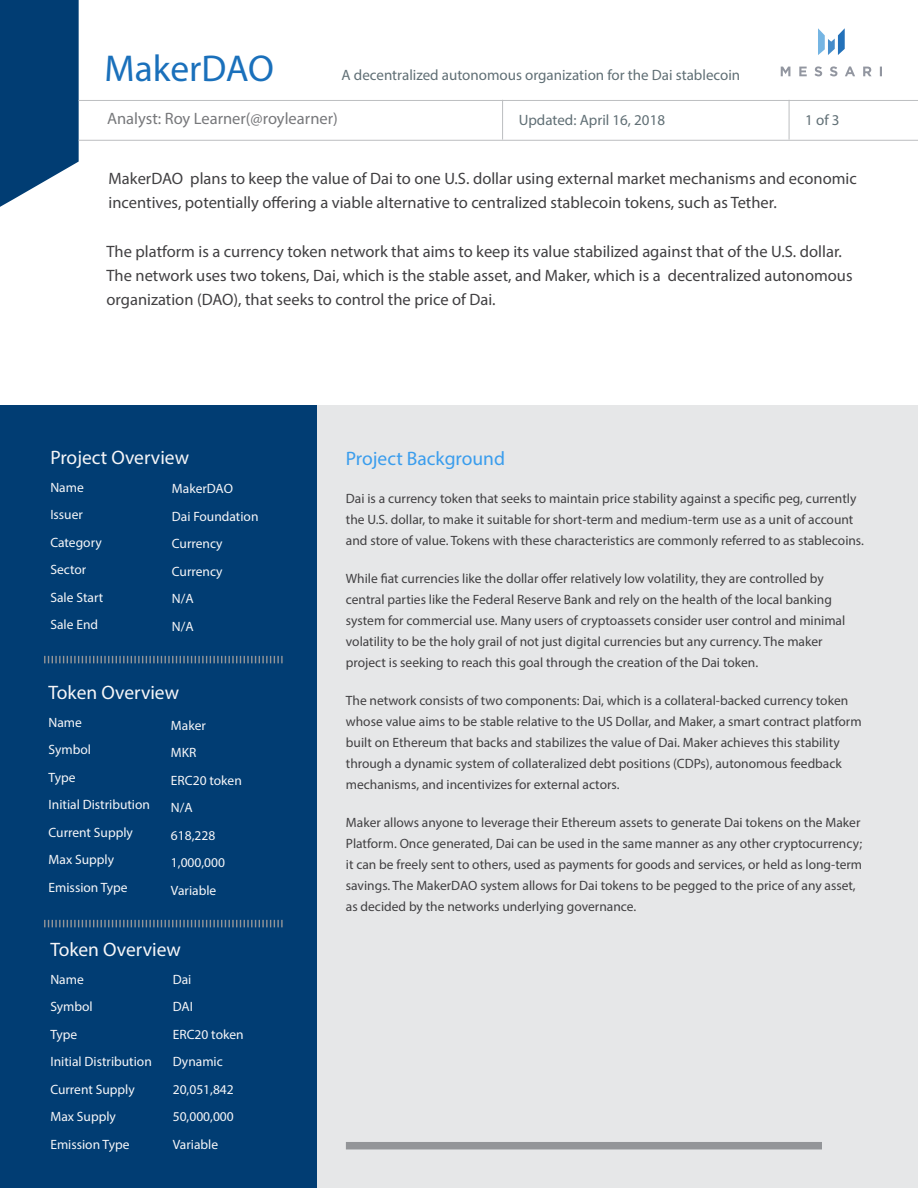
<style>
.page{position:relative;width:918px;height:1188px;background:#fff}
.page>*{position:absolute;margin:0;border:0;box-sizing:border-box;transform-origin:0 0}
.t1{font:37.5px "Myriad Pro";color:#1a70bb}
.t2{font:19.5px "Myriad Pro";color:#f6f6f8}
.t3{font:19.5px "Myriad Pro";color:#3a9ded}
.t4{font:16.5px/24px "Myriad Pro";color:#414042}
.t5{font:16.5px "Myriad Pro";color:#77787b}
.t6{font:15px "Myriad Pro";color:#606f75}
.t7{font:13.5px/21px "Myriad Pro";color:#414042}
.t8{font:13.5px/27.5px "Myriad Pro";color:#f6f6f8}
</style>
<div class="page">
<div style="left:0;top:405px;width:918px;height:783px;background:#e6e7e8"></div>
<div style="left:0;top:406px;width:317px;height:782px;background:#013d73"></div>
<svg style="left:0;top:0;width:79px;height:207px;background:#1d5382"></svg>
<hr style="left:79px;top:100px;width:839px;height:1px;background:#bcbec0">
<hr style="left:79px;top:140px;width:839px;height:1px;background:#bcbec0">
<hr style="left:502px;top:100px;width:1px;height:40px;background:#bcbec0">
<svg style="left:44px;top:656px;width:239px;height:7px"></svg>
<svg style="left:44px;top:920px;width:239px;height:7px"></svg>
<div style="left:346px;top:1142px;width:476px;height:7px;background:#939598"></div>
<hr style="left:789px;top:100px;width:1px;height:40px;background:#bcbec0">
<svg style="left:818px;top:28px;width:27px;height:27px"></svg>
<svg style="left:781px;top:66px;width:101px;height:10px"></svg>
<h1 class="t1" style="left:104px;top:46px;width:171px">MakerDAO</h1>
<p class="t6" style="left:342px;top:65px;width:400px">A decentralized autonomous organization for the Dai stablecoin</p>
<p class="t5" style="left:107px;top:109px;width:232px">Analyst: Roy Learner(@roylearner)</p>
<p class="t6" style="left:519px;top:111px;width:148px">Updated: April 16, 2018</p>
<p class="t6" style="left:805px;top:111px;width:36px">1 of 3</p>
<p class="t4" style="left:109px;top:166px;width:750px">MakerDAO plans to keep the value of Dai to one U.S. dollar using external market mechanisms and economic incentives, potentially offering a viable alternative to centralized stablecoin tokens, such as Tether.</p>
<p class="t4" style="left:107px;top:239px;width:748px">The platform is a currency token network that aims to keep its value stabilized against that of the U.S. dollar.<br>The network uses two tokens, Dai, which is the stable asset, and Maker, which is a decentralized autonomous organization (DAO), that seeks to control the price of Dai.</p>
<h2 class="t2" style="left:50px;top:446px;width:140px">Project Overview</h2>
<p class="t8" style="left:50px;top:473px;width:54px">Name<br>Issuer<br>Category<br>Sector<br>Sale Start<br>Sale End</p>
<p class="t8" style="left:172px;top:475px;width:88px">MakerDAO<br>Dai Foundation<br>Currency<br>Currency<br>N/A<br>N/A</p>
<h2 class="t2" style="left:49px;top:681px;width:132px">Token Overview</h2>
<p class="t8" style="left:49px;top:708px;width:103px">Name<br>Symbol<br>Type<br>Initial Distribution<br>Current Supply<br>Max Supply<br>Emission Type</p>
<p class="t8" style="left:171px;top:711px;width:72px">Maker<br>MKR<br>ERC20 token<br>N/A<br>618,228<br>1,000,000<br>Variable</p>
<h2 class="t2" style="left:50px;top:937px;width:132px">Token Overview</h2>
<p class="t8" style="left:50px;top:965px;width:103px">Name<br>Symbol<br>Type<br>Initial Distribution<br>Current Supply<br>Max Supply<br>Emission Type</p>
<p class="t8" style="left:173px;top:965px;width:72px">Dai<br>DAI<br>ERC20 token<br>Dynamic<br>20,051,842<br>50,000,000<br>Variable</p>
<h2 class="t3" style="left:346px;top:446px;width:161px">Project Background</h2>
<p class="t7" style="left:346px;top:488px;width:520px">Dai is a currency token that seeks to maintain price stability against a specific peg, currently the U.S. dollar, to make it suitable for short-term and medium-term use as a unit of account and store of value. Tokens with these characteristics are commonly referred to as stablecoins.</p>
<p class="t7" style="left:346px;top:568px;width:501px">While fiat currencies like the dollar offer relatively low volatility, they are controlled by central parties like the Federal Reserve Bank and rely on the health of the local banking system for commercial use. Many users of cryptoassets consider user control and minimal volatility to be the holy grail of not just digital currencies but any currency. The maker project is seeking to reach this goal through the creation of the Dai token.</p>
<p class="t7" style="left:346px;top:690px;width:517px">The network consists of two components: Dai, which is a collateral-backed currency token whose value aims to be stable relative to the US Dollar, and Maker, a smart contract platform built on Ethereum that backs and stabilizes the value of Dai. Maker achieves this stability through a dynamic system of collateralized debt positions (CDPs), autonomous feedback mechanisms, and incentivizes for external actors.</p>
<p class="t7" style="left:346px;top:812px;width:518px">Maker allows anyone to leverage their Ethereum assets to generate Dai tokens on the Maker Platform. Once generated, Dai can be used in the same manner as any other cryptocurrency; it can be freely sent to others, used as payments for goods and services, or held as long-term savings. The MakerDAO system allows for Dai tokens to be pegged to the price of any asset, as decided by the networks underlying governance.</p>
</div>
